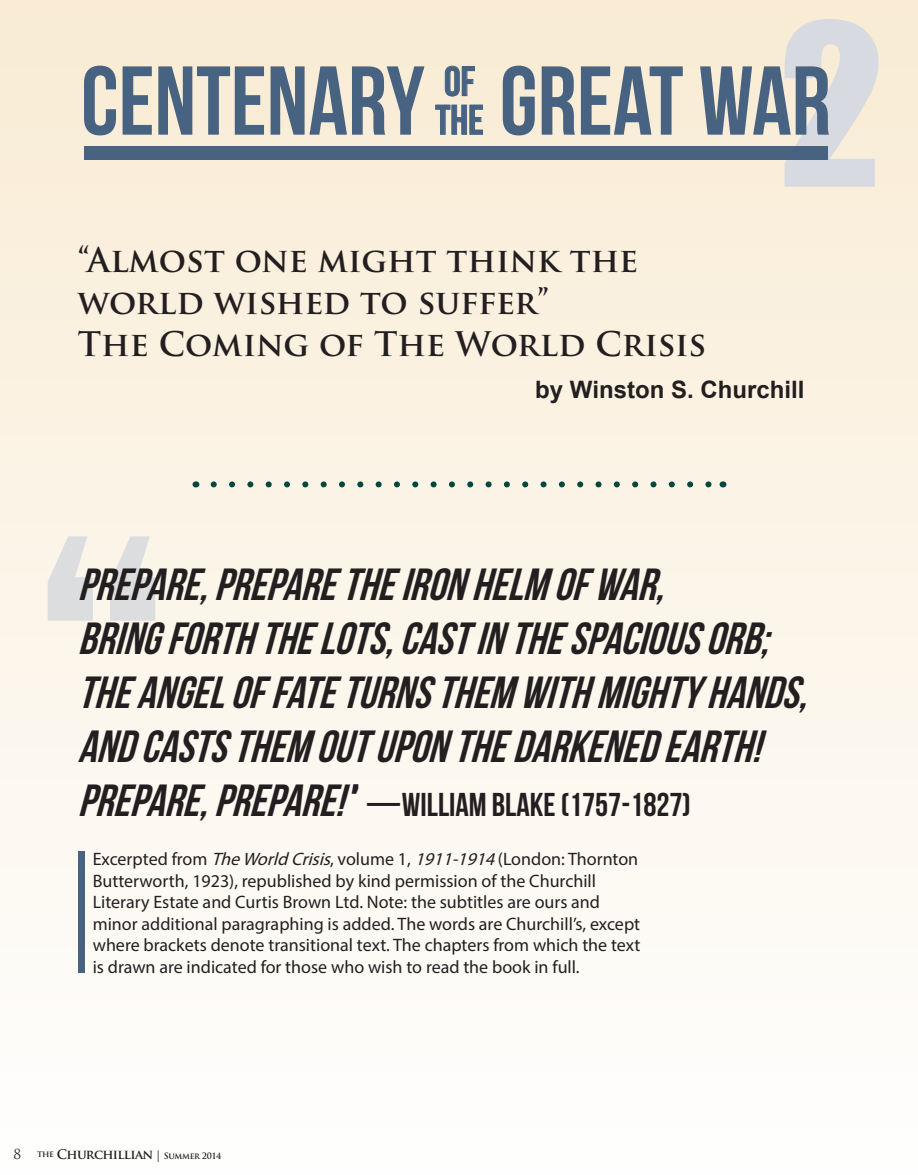
<style>
.page{position:relative;width:918px;height:1175px;background:#fff}
.page>*{position:absolute;margin:0;border:0;box-sizing:border-box;transform-origin:0 0}
.t1{font:97.5px "Bebas Neue";color:#486381}
.t2{font:italic 45px/54px "Bebas Neue";color:#231f20}
.t3{font:41.7px/38.7px "Bebas Neue";color:#486381}
.t4{font:700 33px/42px "Trajan Pro";color:#231f20}
.t5{font:33px "Bebas Neue";color:#231f20}
.t6{font:700 24px "Arial";color:#231f20}
.t7{font:18px/21.6px "Myriad Pro";color:#231f20}
.t8{font:700 8.55px "Trajan Pro";letter-spacing:-.04em;color:#231f20}
.s1{font-family:"Impact";font-size:208.05px;color:#d8dae1}
.s2{font-style:italic;font-size:45px}
.s3{font-size:45px}
.s4{font-style:italic}
.s5{font-weight:400;font-size:13.5px}
.s6{font-size:12.9px}
.s7{font-size:11.4px}
</style>
<div class="page">
<div style="left:0;top:0;width:918px;height:1174px;background:linear-gradient(to bottom,#f9ebd4,#fefefd)"></div>
<svg style="left:48px;top:536px;width:107px;height:84px;background:#e7e5e1"></svg>
<svg style="left:445px;top:65px;width:30px;height:32px"></svg>
<svg style="left:435px;top:104px;width:48px;height:31px"></svg>
<div style="left:84px;top:146px;width:744px;height:13px;background:#486381"></div>
<svg style="left:214px;top:481px;width:499px;height:6px;background:#bcc8bc"></svg>
<div style="left:78px;top:851px;width:6px;height:122px;background:#486381"></div>
<h1 class="t1" style="left:81px;top:47px;width:804px">CENTENARY GREAT WAR<span class="s1">2</span></h1>
<h3 class="t3" style="left:435px;top:61px;width:50px">of the</h3>
<h3 class="t4" style="left:78px;top:240px;width:630px">“Almost one might think the world wished to suffer”<br>The Coming of The World Crisis</h3>
<h3 class="t6" style="left:535px;top:373px;width:271px">by Winston S. Churchill</h3>
<h2 class="t2" style="left:78px;top:556px;width:743px">PREPARE,PREPARETHEIRONHELM OFWAR, BRINGFORTHTHELOTS,CASTINTHESPACIOUSORB; THEANGELOFFATETURNSTHEM WITHMIGHTYHANDS, ANDCASTSTHEM OUTUPONTHEDARKENEDEARTH!</h2>
<h3 class="t5" style="left:78px;top:786px;width:615px"><span class="s2">PREPARE,PREPARE!'</span><span class="s3">’</span> —WILLIAM BLAKE (1757-1827)</h3>
<p class="t7" style="left:93px;top:847px;width:549px">Excerpted from <span class="s4">TheWorldCrisis</span>, volume 1, <span class="s4">1911-1914</span>(London: Thornton Butterworth, 1923), republished by kind permission of the Churchill Literary Estate and Curtis Brown Ltd. Note: the subtitles are ours and minor additional paragraphing is added. The words are Churchill’s, except where brackets denote transitional text. The chapters from which the text is drawn are indicated for those who wish to read the book in full.</p>
<p class="t8" style="left:14px;top:1150px;width:209px"><span class="s5">8</span> the <span class="s6">Churchillian</span> <span class="s7">|</span> Summer 2014</p>
</div>
